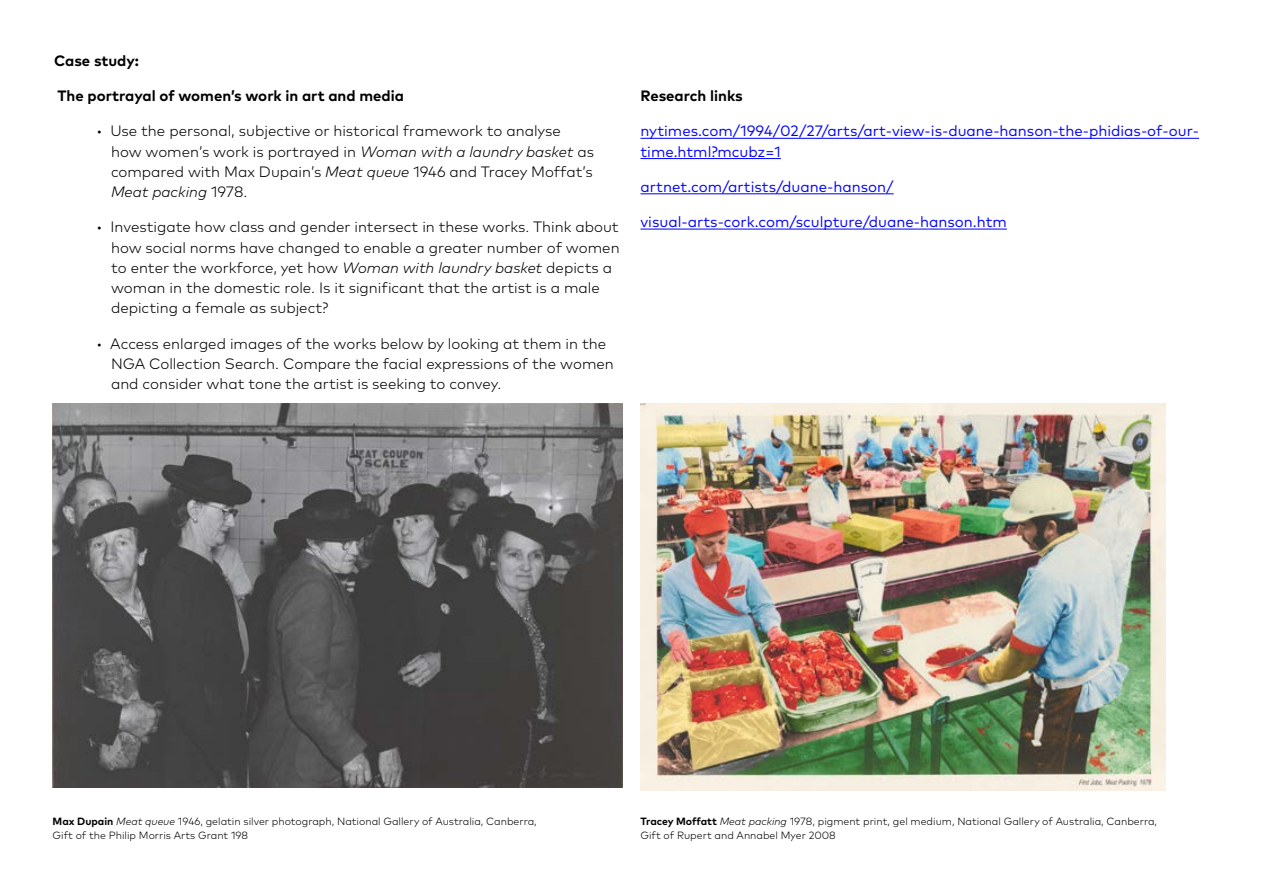
<style>
.page{position:relative;width:1263px;height:893px;background:#fff}
.page>*{position:absolute;margin:0;border:0;box-sizing:border-box;transform-origin:0 0}
.t1{font:300 15px/20.2px "Mark Pro";color:#000}
.t2{font:15px/20.2px "Mark Pro";color:#00f}
.t3{font:700 15px "Mark Pro";color:#000}
.t4{font:300 10.5px/13.5px "Mark Pro";color:#000}
.s1{font-style:italic}
.s2{font-weight:700}
</style>
<div class="page">
<hr style="left:640px;top:138px;width:559px;height:1px;background:#00f">
<hr style="left:640px;top:158px;width:141px;height:1px;background:#00f">
<hr style="left:640px;top:193px;width:254px;height:1px;background:#00f">
<hr style="left:640px;top:229px;width:367px;height:1px;background:#00f">
<img style="left:640px;top:404px;width:525px;height:387px">
<img style="left:53px;top:404px;width:569px;height:383px">
<p class="t3" style="left:54px;top:49px;width:87px">Case study:</p>
<p class="t3" style="left:58px;top:84px;width:348px">The portrayal of women’s work in art and media</p>
<p class="t1" style="left:111px;top:120px;width:484px;text-indent:-15px"><span class="s1">•</span> Use the personal, subjective or historical framework to analyse how women’s work is portrayed in <span class="s1">Woman with a laundry basket</span> as compared with Max Dupain’s <span class="s1">Meat queue</span> 1946 and Tracey Moffat’s <span class="s1">Meat packing</span> 1978.</p>
<p class="t1" style="left:111px;top:216px;width:510px;text-indent:-15px">• Investigate how class and gender intersect in these works. Think about how social norms have changed to enable a greater number of women to enter the workforce, yet how <span class="s1">Woman with laundry basket</span> depicts a woman in the domestic role. Is it significant that the artist is a male depicting a female as subject?</p>
<p class="t1" style="left:111px;top:332px;width:504px;text-indent:-15px">• Access enlarged images of the works below by looking at them in the<br>NGA Collection Search. Compare the facial expressions of the women and consider what tone the artist is seeking to convey.</p>
<p class="t3" style="left:640px;top:84px;width:104px">Research links</p>
<p class="t2" style="left:640px;top:120px;width:560px">nytimes.com/1994/02/27/arts/art-view-is-duane-hanson-the-phidias-of-our&shy;time.html?mcubz=1</p>
<p class="t2" style="left:640px;top:175px;width:255px">artnet.com/artists/duane-hanson/</p>
<p class="t2" style="left:640px;top:210px;width:368px">visual-arts-cork.com/sculpture/duane-hanson.htm</p>
<p class="t4" style="left:53px;top:814px;width:486px"><span class="s2">Max Dupain</span> <span class="s1">Meat queue</span> 1946, gelatin silver photograph, National Gallery of Australia, Canberra,<br>Gift of the Philip Morris Arts Grant 198</p>
<p class="t4" style="left:640px;top:814px;width:518px"><span class="s2">Tracey Moffatt</span> <span class="s1">Meat packing</span> 1978, pigment print, gel medium, National Gallery of Australia, Canberra,<br>Gift of Rupert and Annabel Myer 2008</p>
</div>
